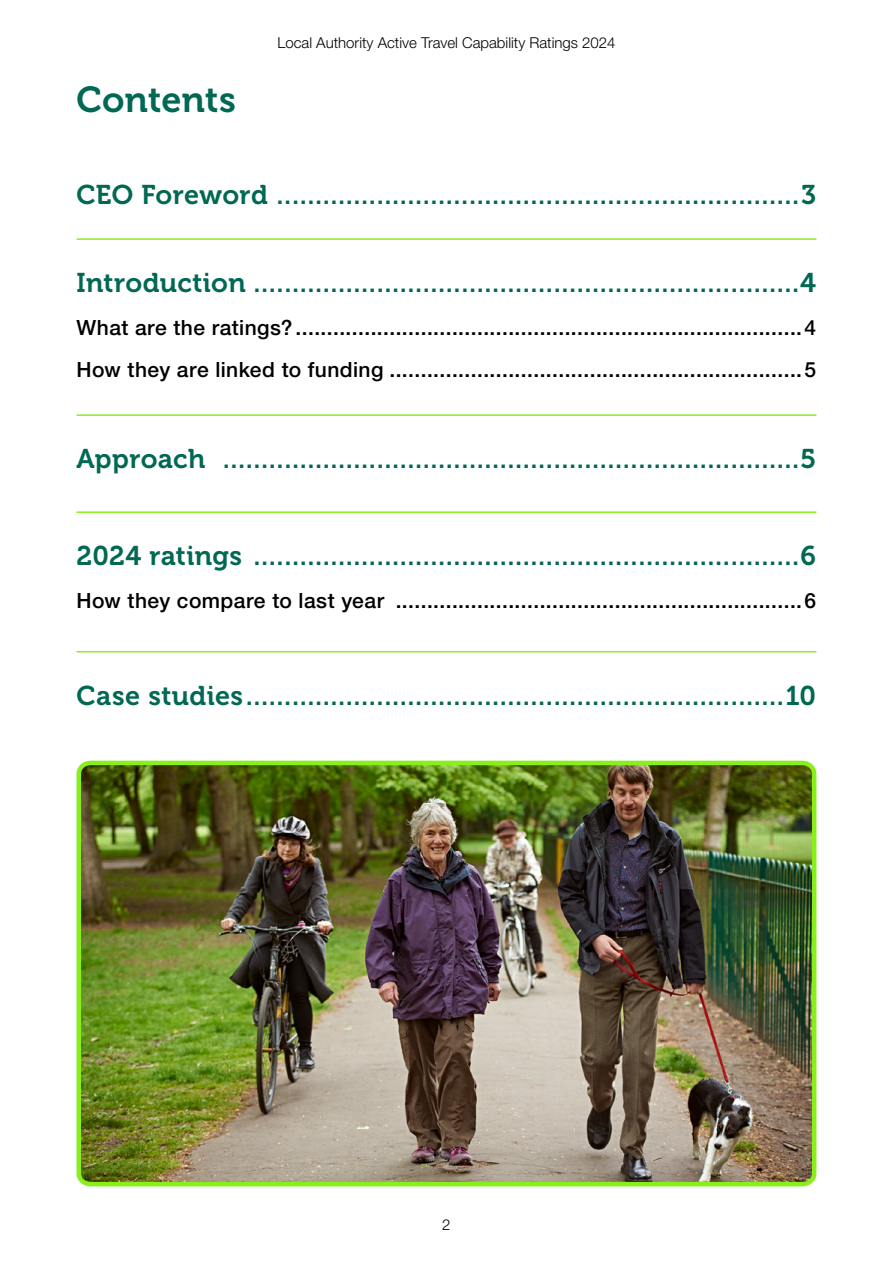
<style>
.page{position:relative;width:893px;height:1263px;background:#fff}
.page>*{position:absolute;margin:0;border:0;box-sizing:border-box;transform-origin:0 0}
._01_-_A_heading{font:36px "Museo 700";letter-spacing:.005em;color:#006853}
._02_-_B_heading{font:27px "Museo 700";letter-spacing:.015em;color:#006853}
._03_-_C_heading{font:500 21px "Helvetica Neue LT Pro";letter-spacing:.02em;color:#000}
.t1{font:300 15px "Helvetica Neue LT Pro";color:#000}
</style>
<div class="page">
<hr style="left:77px;top:238px;width:739px;height:2px;background:#88ef1b">
<hr style="left:77px;top:414px;width:739px;height:2px;background:#88ef1b">
<hr style="left:77px;top:511px;width:739px;height:2px;background:#88ef1b">
<hr style="left:77px;top:651px;width:739px;height:1px;background:#88ef1b">
<img style="left:82px;top:766px;width:729px;height:415px">
<div style="left:77px;top:761px;width:739px;height:425px;border:4px solid #88ef1b;border-radius:11px"></div>
<h2 class="_01_-_A_heading" style="left:77px;top:80px;width:161px">Contents</h2>
<p class="t1" style="left:277px;top:33px;width:340px">Local Authority Active Travel Capability Ratings 2024</p>
<h3 class="_02_-_B_heading" style="left:77px;top:180px;width:741px">CEO Foreword ....................................................................3</h3>
<h3 class="_02_-_B_heading" style="left:77px;top:268px;width:741px">Introduction .......................................................................4</h3>
<h4 class="_03_-_C_heading" style="left:77px;top:315px;width:741px">What are the ratings? .................................................................................4</h4>
<h4 class="_03_-_C_heading" style="left:77px;top:357px;width:741px">How they are linked to funding ..................................................................5</h4>
<h3 class="_02_-_B_heading" style="left:77px;top:444px;width:741px">Approach ...........................................................................5</h3>
<h3 class="_02_-_B_heading" style="left:77px;top:541px;width:741px">2024 ratings .......................................................................6</h3>
<h4 class="_03_-_C_heading" style="left:77px;top:588px;width:741px">How they compare to last year .................................................................6</h4>
<h3 class="_02_-_B_heading" style="left:77px;top:681px;width:741px">Case studies......................................................................10</h3>
<p class="t1" style="left:442px;top:1215px;width:10px">2</p>
</div>
